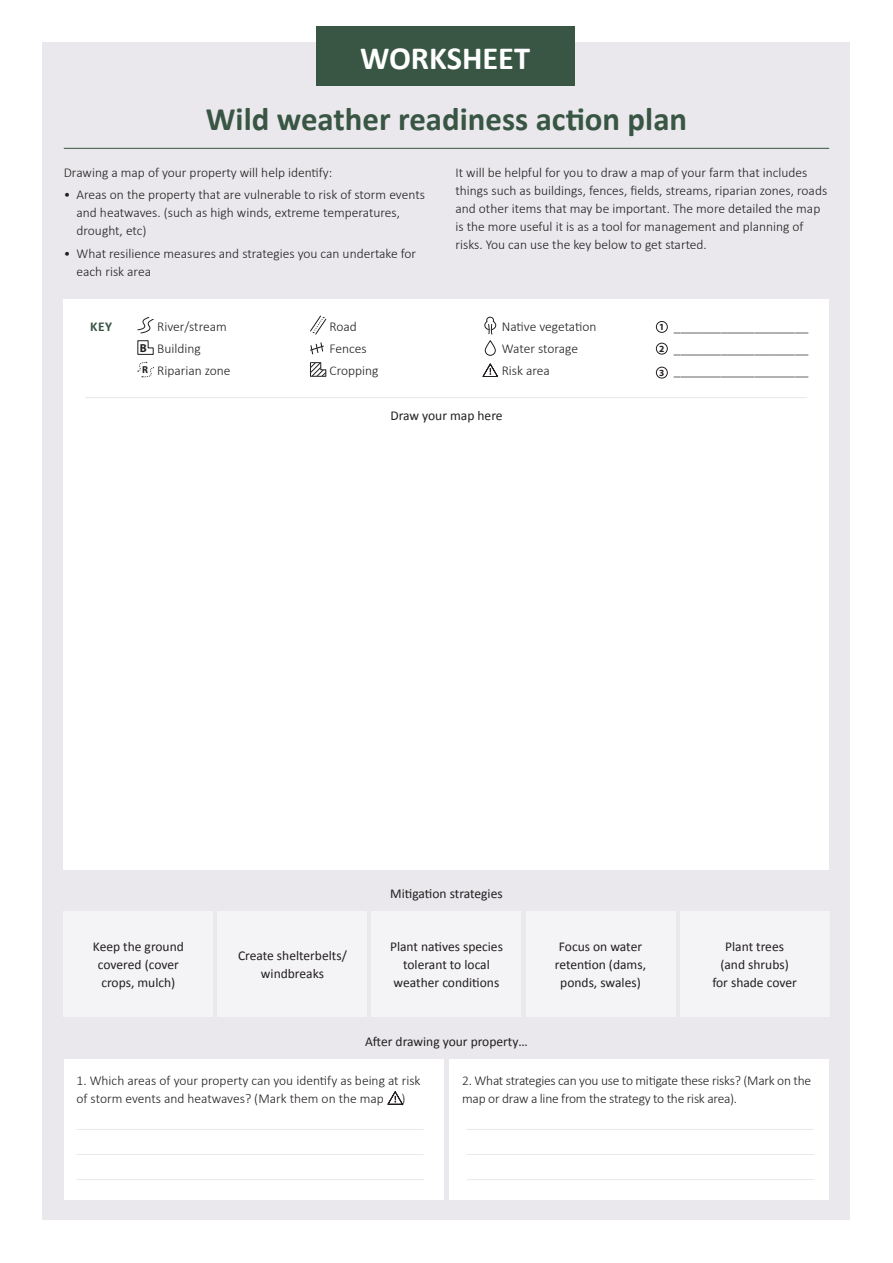
<style>
.page{position:relative;width:893px;height:1263px;background:#fff}
.page>*{position:absolute;margin:0;border:0;box-sizing:border-box;transform-origin:0 0}
.t1{font:700 32.85px "Calibri";color:#385643}
.t2{font:700 32.4px "Calibri";color:#fff}
.t3{font:300 13.5px/18px "Calibri";color:#231f20}
.t4{font:13.5px/18px "Calibri";color:#231f20;text-align:center}
.t5{font:300 13.5px/18px "Calibri";letter-spacing:-.02em;color:#231f20}
.t6{font:700 13.5px "Calibri";color:#385643}
.t7{font:700 11.55px "Myriad Pro";color:#231f20}
.t8{font:700 10.05px "Myriad Pro";color:#231f20}
.t9{font:700 9.45px "Myriad Pro";color:#231f20}
</style>
<div class="page">
<div style="left:43px;top:43px;width:807px;height:1177px;background:#eae8ec"></div>
<div style="left:64px;top:299px;width:765px;height:571px;background:#fff"></div>
<div style="left:64px;top:1059px;width:379px;height:140px;background:#fff"></div>
<div style="left:64px;top:911px;width:149px;height:106px;background:#f4f3f5"></div>
<div style="left:218px;top:911px;width:149px;height:106px;background:#f4f3f5"></div>
<div style="left:372px;top:911px;width:149px;height:106px;background:#f4f3f5"></div>
<div style="left:526px;top:911px;width:149px;height:106px;background:#f4f3f5"></div>
<div style="left:680px;top:911px;width:149px;height:106px;background:#f4f3f5"></div>
<div style="left:449px;top:1059px;width:380px;height:140px;background:#fff"></div>
<div style="left:316px;top:27px;width:258px;height:59px;background:#385643"></div>
<hr style="left:85px;top:397px;width:722px;height:1px;background:#eae8ec">
<hr style="left:64px;top:148px;width:765px;height:1px;background:#385643">
<hr style="left:76px;top:1129px;width:347px;height:1px;background:#eae8ec">
<hr style="left:467px;top:1129px;width:347px;height:1px;background:#eae8ec">
<hr style="left:76px;top:1154px;width:347px;height:1px;background:#eae8ec">
<hr style="left:467px;top:1154px;width:347px;height:1px;background:#eae8ec">
<hr style="left:76px;top:1179px;width:347px;height:1px;background:#eae8ec">
<hr style="left:467px;top:1179px;width:347px;height:1px;background:#eae8ec">
<svg style="left:388px;top:1091px;width:15px;height:14px"></svg>
<svg style="left:137px;top:317px;width:17px;height:16px"></svg>
<svg style="left:310px;top:315px;width:16px;height:20px"></svg>
<svg style="left:484px;top:317px;width:12px;height:18px"></svg>
<div style="left:656px;top:321px;width:12px;height:12px;border:1px solid #231f20;border-radius:50%"></div>
<div style="left:656px;top:343px;width:12px;height:11px;border:1px solid #231f20;border-radius:50%"></div>
<div style="left:656px;top:367px;width:12px;height:11px;border:1px solid #231f20;border-radius:50%"></div>
<svg style="left:485px;top:341px;width:10px;height:14px"></svg>
<div style="left:485px;top:340px;width:11px;height:16px;border:1px solid #231f20;border-radius:5px"></div>
<svg style="left:483px;top:364px;width:15px;height:13px"></svg>
<svg style="left:310px;top:342px;width:14px;height:12px"></svg>
<svg style="left:137px;top:340px;width:17px;height:15px"></svg>
<svg style="left:310px;top:362px;width:16px;height:15px"></svg>
<svg style="left:138px;top:362px;width:16px;height:15px"></svg>
<p class="t2" style="left:360px;top:35px;width:172px">WORKSHEET</p>
<p class="t1" style="left:206px;top:96px;width:483px">Wild weather readiness action plan</p>
<p class="t3" style="left:64px;top:163px;width:270px">Drawing a map of your property will help identify:</p>
<p class="t3" style="left:77px;top:186px;width:350px;text-indent:-13px">• Areas on the property that are vulnerable to risk of storm events and heatwaves. (such as high winds, extreme temperatures, drought, etc)</p>
<p class="t3" style="left:77px;top:244px;width:341px;text-indent:-13px">• What resilience measures and strategies you can undertake for each risk area</p>
<p class="t3" style="left:455px;top:163px;width:373px">It will be helpful for you to draw a map of your farm that includes things such as buildings, fences, fields, streams, riparian zones, roads and other items that may be important. The more detailed the map is the more useful it is as a tool for management and planning of risks. You can use the key below to get started.</p>
<p class="t3" style="left:157px;top:317px;width:71px">River/stream</p>
<p class="t3" style="left:157px;top:339px;width:45px">Building</p>
<p class="t3" style="left:157px;top:361px;width:75px">Riparian zone</p>
<p class="t3" style="left:329px;top:317px;width:29px">Road</p>
<p class="t3" style="left:329px;top:339px;width:39px">Fences</p>
<p class="t3" style="left:329px;top:361px;width:51px">Cropping</p>
<p class="t3" style="left:502px;top:317px;width:96px">Native vegetation</p>
<p class="t3" style="left:502px;top:339px;width:78px">Water storage</p>
<p class="t3" style="left:502px;top:361px;width:50px">Risk area</p>
<p class="t6" style="left:90px;top:316px;width:24px">KEY</p>
<p class="t9" style="left:659px;top:321px;width:7px">1</p>
<p class="t9" style="left:659px;top:342px;width:7px">2</p>
<p class="t9" style="left:659px;top:366px;width:7px">3</p>
<p class="t7" style="left:140px;top:340px;width:9px">B</p>
<p class="t8" style="left:142px;top:363px;width:7px">R</p>
<p class="t3" style="left:674px;top:317px;width:136px">____________________</p>
<p class="t3" style="left:674px;top:339px;width:136px">____________________</p>
<p class="t3" style="left:674px;top:361px;width:136px">____________________</p>
<p class="t4" style="left:390px;top:406px;width:114px">Draw your map here</p>
<p class="t4" style="left:390px;top:884px;width:114px">Mitigation strategies</p>
<p class="t4" style="left:93px;top:937px;width:92px">Keep the ground covered (cover crops, mulch)</p>
<p class="t4" style="left:238px;top:946px;width:110px">Create shelterbelts/ windbreaks</p>
<p class="t4" style="left:390px;top:937px;width:114px">Plant natives species tolerant to local weather conditions</p>
<p class="t4" style="left:555px;top:937px;width:93px">Focus on water retention (dams, ponds, swales)</p>
<p class="t4" style="left:712px;top:937px;width:86px">Plant trees (and shrubs) for shade cover</p>
<p class="t4" style="left:365px;top:1032px;width:164px">After drawing your property…</p>
<p class="t3" style="left:77px;top:1071px;width:345px">1. Which areas of your property can you identify as being at risk of storm events and heatwaves? (Mark them on the map</p>
<p class="t3" style="left:401px;top:1089px;width:6px">)</p>
<p class="t5" style="left:462px;top:1071px;width:350px">2. What strategies can you use to mitigate these risks? (Mark on the map or draw a line from the strategy to the risk area).</p>
</div>
